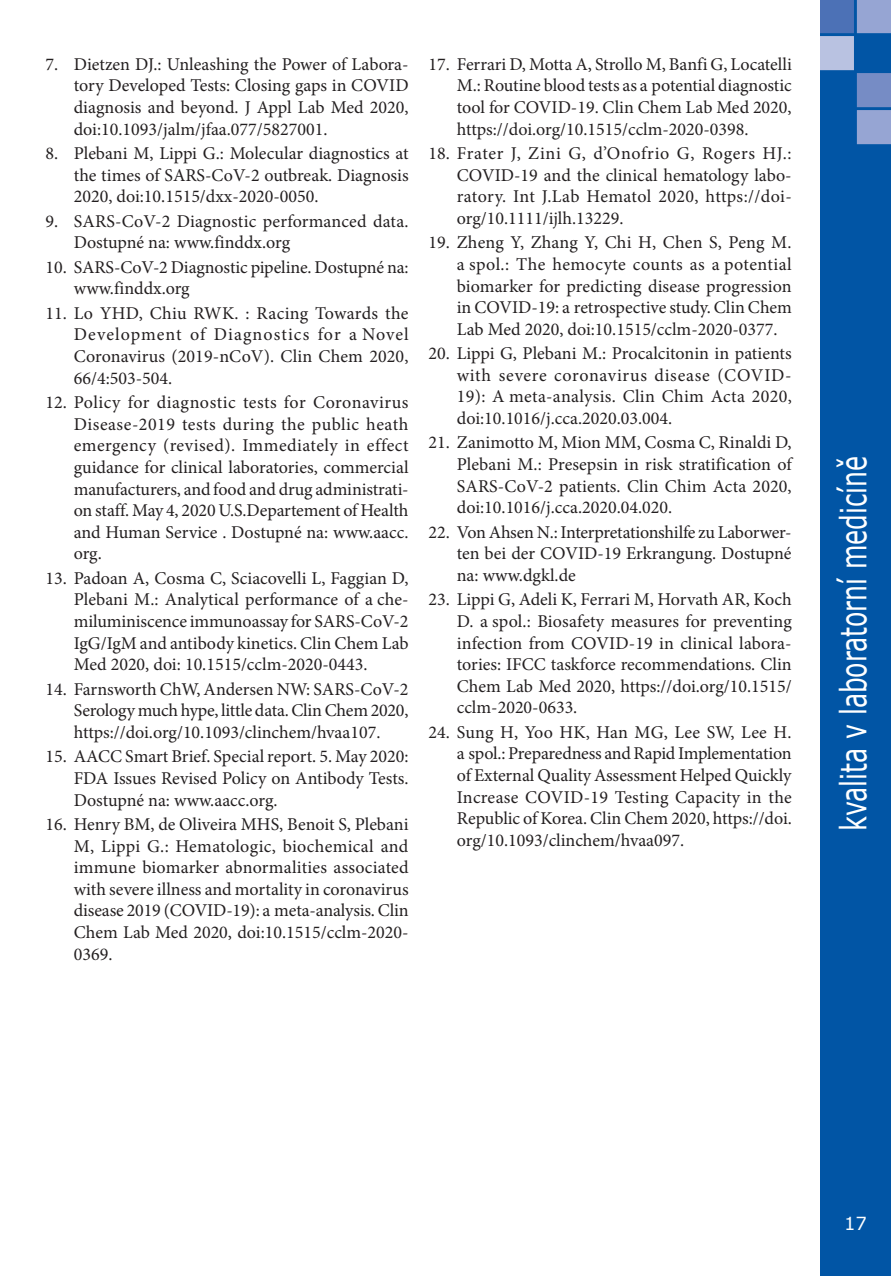
<style>
.page{position:relative;width:891px;height:1276px;background:#fff}
.page>*{position:absolute;margin:0;border:0;box-sizing:border-box;transform-origin:0 0}
.t1{font:36px "Verdana";color:#fff;scale:.7 1}
.t2{font:18px/21.6px "Minion Pro";color:#231f20;text-align:justify}
.t3{font:18px "Verdana";color:#fff}
</style>
<div class="page">
<div style="left:820px;top:0;width:70px;height:1276px;background:#0155a5"></div>
<p class="t2" style="left:74px;top:53px;width:336px;text-indent:-28px">7. Dietzen DJ.: Unleashing the Power of Labora&shy;tory Developed Tests: Closing gaps in COVID diagnosis and beyond. J Appl Lab Med 2020, doi:10.1093/jalm/jfaa.077/5827001.</p>
<p class="t2" style="left:74px;top:143px;width:336px;text-indent:-28px">8. Plebani M, Lippi G.: Molecular diagnostics at the times of SARS-CoV-2 outbreak. Diagnosis 2020, doi:10.1515/dxx-2020-0050.</p>
<p class="t2" style="left:74px;top:210px;width:336px;text-indent:-28px">9. SARS-CoV-2 Diagnostic performanced data.<br>Dostupné na: www.finddx.org</p>
<p class="t2" style="left:74px;top:256px;width:336px;text-indent:-28px">10. SARS-CoV-2 Diagnostic pipeline. Dostupné na: www.finddx.org</p>
<p class="t2" style="left:74px;top:302px;width:336px;text-indent:-28px">11. Lo YHD, Chiu RWK. : Racing Towards the Development of Diagnostics for a Novel Coronavirus (2019-nCoV). Clin Chem 2020, 66/4:503-504.</p>
<p class="t2" style="left:74px;top:391px;width:336px;text-indent:-28px">12. Policy for diagnostic tests for Coronavirus Disease-2019 tests during the public heath emergency (revised). Immediately in effect guidance for clinical laboratories, commercial manufacturers, and food and drug administrati&shy;on staff. May 4, 2020 U.S.Departement of Health and Human Service . Dostupné na: www.aacc. org.</p>
<p class="t2" style="left:74px;top:567px;width:336px;text-indent:-28px">13. Padoan A, Cosma C, Sciacovelli L, Faggian D, Plebani M.: Analytical performance of a che&shy;miluminiscence immunoassay for SARS-CoV-2<br>IgG/IgM and antibody kinetics. Clin Chem Lab Med 2020, doi: 10.1515/cclm-2020-0443.</p>
<p class="t2" style="left:74px;top:678px;width:336px;text-indent:-28px">14. Farnsworth ChW, Andersen NW: SARS-CoV-2<br>Serology much hype, little data. Clin Chem 2020, https://doi.org/10.1093/clinchem/hvaa107.</p>
<p class="t2" style="left:74px;top:746px;width:336px;text-indent:-28px">15. AACC Smart Brief. Special report. 5. May 2020:<br>FDA Issues Revised Policy on Antibody Tests.<br>Dostupné na: www.aacc.org.</p>
<p class="t2" style="left:74px;top:813px;width:336px;text-indent:-28px">16. Henry BM, de Oliveira MHS, Benoit S, Plebani M, Lippi G.: Hematologic, biochemical and immune biomarker abnormalities associated with severe illness and mortality in coronavirus disease 2019 (COVID-19): a meta-analysis. Clin Chem Lab Med 2020, doi:10.1515/cclm-2020- 0369.</p>
<p class="t2" style="left:456px;top:53px;width:336px;text-indent:-28px">17. Ferrari D, Motta A, Strollo M, Banfi G, Locatelli M.: Routine blood tests as a potential diagnostic tool for COVID-19. Clin Chem Lab Med 2020, https://doi.org/10.1515/cclm-2020-0398.</p>
<p class="t2" style="left:456px;top:143px;width:336px;text-indent:-28px">18. Frater J, Zini G, d’Onofrio G, Rogers HJ.:<br>COVID-19 and the clinical hematology labo&shy;ratory. Int J.Lab Hematol 2020, https://doi&shy;org/10.1111/ijlh.13229.</p>
<p class="t2" style="left:456px;top:232px;width:336px;text-indent:-28px">19. Zheng Y, Zhang Y, Chi H, Chen S, Peng M. a spol.: The hemocyte counts as a potential biomarker for predicting disease progression in COVID-19: a retrospective study. Clin Chem Lab Med 2020, doi:10.1515/cclm-2020-0377.</p>
<p class="t2" style="left:456px;top:343px;width:336px;text-indent:-28px">20. Lippi G, Plebani M.: Procalcitonin in patients with severe coronavirus disease (COVID-19): A meta-analysis. Clin Chim Acta 2020, doi:10.1016/j.cca.2020.03.004.</p>
<p class="t2" style="left:456px;top:432px;width:336px;text-indent:-28px">21. Zanimotto M, Mion MM, Cosma C, Rinaldi D, Plebani M.: Presepsin in risk stratification of SARS-CoV-2 patients. Clin Chim Acta 2020, doi:10.1016/j.cca.2020.04.020.</p>
<p class="t2" style="left:456px;top:521px;width:336px;text-indent:-28px">22. Von Ahsen N.: Interpretationshilfe zu Laborwer&shy;ten bei der COVID-19 Erkrangung. Dostupné na: www.dgkl.de</p>
<p class="t2" style="left:456px;top:589px;width:336px;text-indent:-28px">23. Lippi G, Adeli K, Ferrari M, Horvath AR, Koch D. a spol.: Biosafety measures for preventing infection from COVID-19 in clinical labora&shy;tories: IFCC taskforce recommendations. Clin Chem Lab Med 2020, https://doi.org/10.1515/ cclm-2020-0633.</p>
<p class="t2" style="left:456px;top:721px;width:336px;text-indent:-28px">24. Sung H, Yoo HK, Han MG, Lee SW, Lee H. a spol.: Preparedness and Rapid Implementation of External Quality Assessment Helped Quickly Increase COVID-19 Testing Capacity in the Republic of Korea. Clin Chem 2020, https://doi. org/10.1093/clinchem/hvaa097.</p>
<h1 class="t1" style="left:828px;top:831px;width:538px;rotate:-90deg">kvalita v laboratorní medicíně</h1>
<p class="t3" style="left:843px;top:1211px;width:24px">17</p>
</div>
